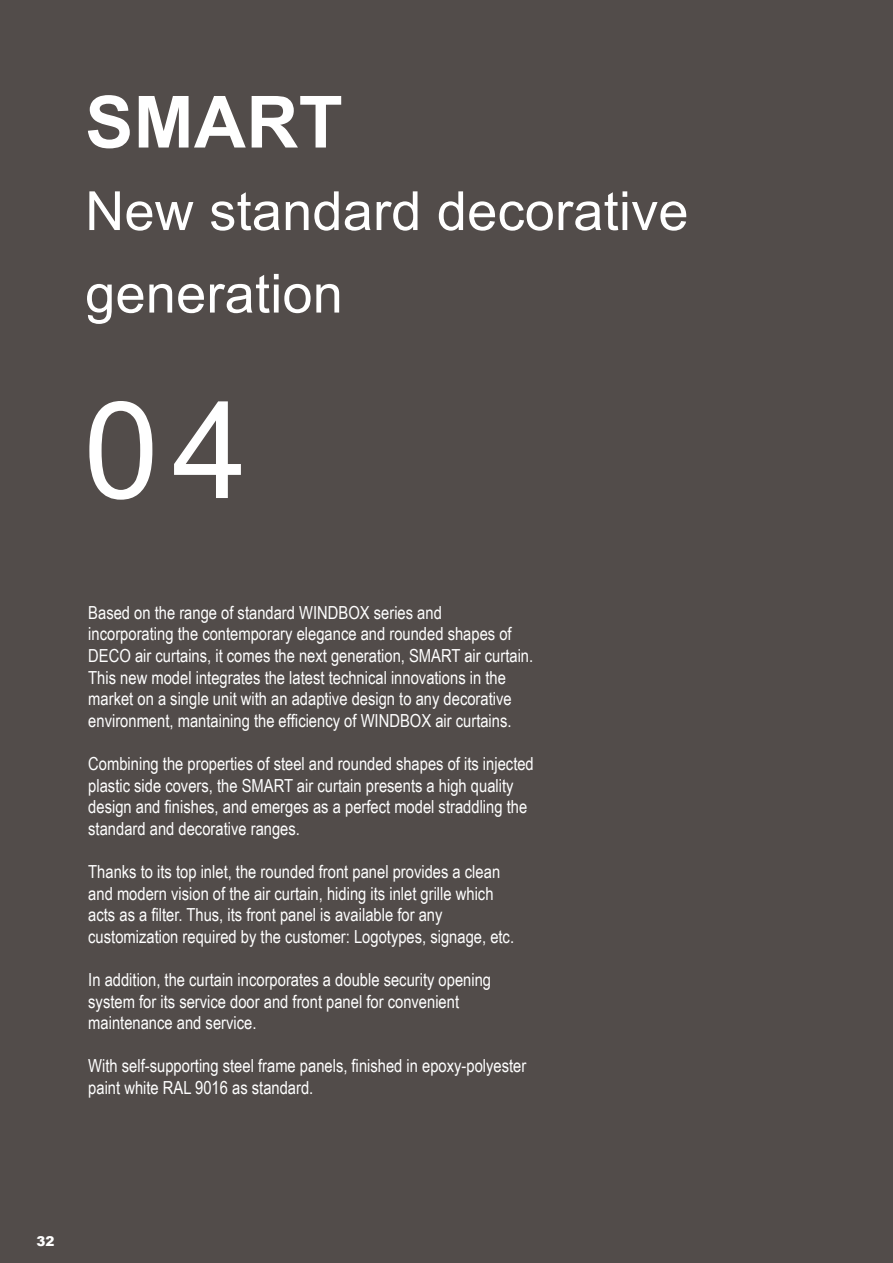
<style>
.page{position:relative;width:893px;height:1263px;background:#524c4a}
.page>*{position:absolute;margin:0;border:0;box-sizing:border-box;transform-origin:0 0}
.t1{font:135px "Arial";color:#fff}
.t2{font:700 72px "Arial";letter-spacing:.005em;color:#fff}
.t3{font:54px/82.5px "Arial";letter-spacing:.005em;color:#fff}
.t4{font:18px/21.6px "Arial Narrow";color:#fff}
.t5{font:900 13.5px "Arial";color:#fff}
</style>
<div class="page">
<h2 class="t2" style="left:85px;top:74px;width:259px">SMART</h2>
<h3 class="t3" style="left:85px;top:170px;width:605px">New standard decorative generation</h3>
<h1 class="t1" style="left:84px;top:362px;width:165px">04</h1>
<p class="t4" style="left:88px;top:601px;width:446px">Based on the range of standard WINDBOX series and<br>incorporating the contemporary elegance and rounded shapes of DECO air curtains, it comes the next generation, SMART air curtain.<br>This new model integrates the latest technical innovations in the market on a single unit with an adaptive design to any decorative environment, mantaining the efficiency of WINDBOX air curtains.</p>
<p class="t4" style="left:88px;top:752px;width:447px">Combining the properties of steel and rounded shapes of its injected plastic side covers, the SMART air curtain presents a high quality design and finishes, and emerges as a perfect model straddling the standard and decorative ranges.</p>
<p class="t4" style="left:88px;top:860px;width:427px">Thanks to its top inlet, the rounded front panel provides a clean and modern vision of the air curtain, hiding its inlet grille which acts as a filter. Thus, its front panel is available for any customization required by the customer: Logotypes, signage, etc.</p>
<p class="t4" style="left:88px;top:968px;width:404px">In addition, the curtain incorporates a double security opening system for its service door and front panel for convenient maintenance and service.</p>
<p class="t4" style="left:88px;top:1055px;width:440px">With self-supporting steel frame panels, finished in epoxy-polyester paint white RAL 9016 as standard.</p>
<p class="t5" style="left:37px;top:1231px;width:20px">32</p>
</div>
